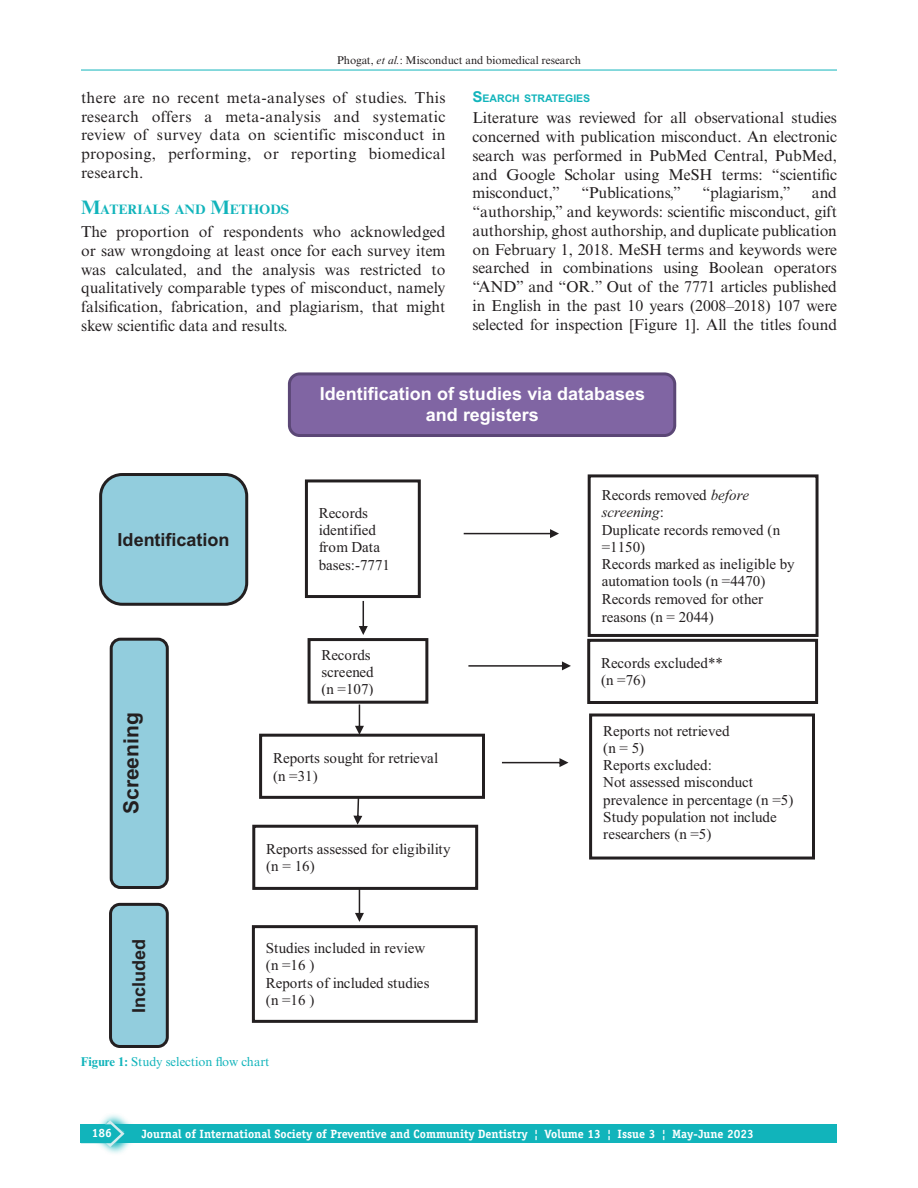
<style>
.page{position:relative;width:918px;height:1188px;background:#fff}
.page>*{position:absolute;margin:0;border:0;box-sizing:border-box;transform-origin:0 0}
.t1{font:700 21px "Arial";color:#231f20}
.t2{font:700 18px/20.7px "Arial";color:#fff;text-align:center}
.t3{font:700 18px "Arial";color:#231f20}
.t4{font:15.75px/18.8px "Times New Roman MT Std";letter-spacing:-.005em;color:#231f20;text-align:justify}
.t5{font:15px/17.2px "Times New Roman";color:#231f20}
.t6{font:700 13.65px "Times New Roman MT Std";color:#11b4bb}
.t7{font:12.75px "Times New Roman MT Std";color:#11b4bb}
.t8{font:700 12px "Officina Serif Std";color:#fff}
.t9{font:11.25px "Times New Roman MT Std";color:#231f20}
.t10{font:700 10.5px "Arial MT Std";color:#11b4bb}
.s1{font-style:italic}
.s2{font-size:19.5px}
.s3{font-size:15px}
.s4{font-weight:700}
</style>
<div class="page">
<div style="left:81px;top:1124px;width:756px;height:19px;background:#11b4bb"></div>
<svg style="left:102px;top:1114px;width:29px;height:40px"></svg>
<svg style="left:81px;top:1120px;width:44px;height:27px"></svg>
<hr style="left:81px;top:70px;width:756px;height:1px;background:#11b4bb">
<div style="left:289px;top:374px;width:386px;height:62px;background:#8065a3;border-radius:10px"></div>
<div style="left:288px;top:372px;width:388px;height:65px;border:3px solid #5b4776;border-radius:10px"></div>
<div style="left:101px;top:475px;width:146px;height:129px;background:#92cddd;border-radius:22px"></div>
<div style="left:99px;top:473px;width:149px;height:133px;border:3px solid #231f20;border-radius:22px"></div>
<svg style="left:464px;top:529px;width:95px;height:9px"></svg>
<svg style="left:468px;top:661px;width:103px;height:9px"></svg>
<div style="left:308px;top:638px;width:120px;height:66px;border:3px solid #231f20"></div>
<div style="left:587px;top:639px;width:231px;height:65px;border:3px solid #231f20"></div>
<svg style="left:355px;top:705px;width:9px;height:29px"></svg>
<div style="left:259px;top:734px;width:226px;height:65px;border:3px solid #231f20"></div>
<svg style="left:502px;top:758px;width:66px;height:9px"></svg>
<div style="left:589px;top:714px;width:226px;height:146px;border:3px solid #231f20"></div>
<div style="left:111px;top:639px;width:56px;height:249px;background:#92cddd;border-radius:9px"></div>
<div style="left:110px;top:638px;width:59px;height:251px;border:3px solid #231f20;border-radius:9px"></div>
<div style="left:252px;top:825px;width:226px;height:65px;border:3px solid #231f20"></div>
<div style="left:252px;top:925px;width:226px;height:98px;border:3px solid #231f20"></div>
<div style="left:111px;top:904px;width:56px;height:142px;background:#92cddd;border-radius:9px"></div>
<div style="left:109px;top:903px;width:60px;height:145px;border:3px solid #231f20;border-radius:9px"></div>
<div style="left:588px;top:474px;width:231px;height:163px;border:3px solid #231f20"></div>
<div style="left:305px;top:479px;width:116px;height:119px;border:3px solid #231f20"></div>
<svg style="left:359px;top:601px;width:9px;height:34px"></svg>
<svg style="left:355px;top:889px;width:9px;height:33px"></svg>
<svg style="left:353px;top:797px;width:9px;height:28px"></svg>
<p class="t9" style="left:337px;top:54px;width:245px">Phogat, <span class="s1">et al.</span>: Misconduct and biomedical research</p>
<p class="t4" style="left:81px;top:88px;width:366px">there are no recent meta-analyses of studies. This research offers a meta-analysis and systematic review of survey data on scientific misconduct in proposing, performing, or reporting biomedical research.</p>
<p class="t6" style="left:81px;top:201px;width:210px"><span class="s2">M</span>ATERIALS AND <span class="s2">M</span>ETHODS</p>
<p class="t4" style="left:81px;top:222px;width:366px">The proportion of respondents who acknowledged or saw wrongdoing at least once for each survey item was calculated, and the analysis was restricted to qualitatively comparable types of misconduct, namely falsification, fabrication, and plagiarism, that might skew scientific data and results.</p>
<p class="t10" style="left:472px;top:93px;width:118px"><span class="s3">S</span>EARCH STRATEGIES</p>
<p class="t4" style="left:472px;top:109px;width:366px">Literature was reviewed for all observational studies concerned with publication misconduct. An electronic search was performed in PubMed Central, PubMed, and Google Scholar using MeSH terms: “scientific misconduct,”</p>
<p class="t4" style="left:581px;top:184px;width:101px">“Publications,”</p>
<p class="t4" style="left:702px;top:184px;width:90px">“plagiarism,”</p>
<p class="t4" style="left:472px;top:184px;width:366px;text-indent:339px">and “authorship,” and keywords: scientific misconduct, gift authorship, ghost authorship, and duplicate publication on February 1, 2018. MeSH terms and keywords were searched in combinations using Boolean operators “AND” and “OR.” Out of the 7771 articles published in English in the past 10 years (2008–2018) 107 were selected for inspection [Figure 1]. All the titles found</p>
<p class="t3" style="left:118px;top:528px;width:114px">Identification</p>
<h1 class="t1" style="left:117px;top:814px;width:103px;rotate:-90deg">Screening</h1>
<p class="t3" style="left:127px;top:1013px;width:75px;rotate:-90deg">Included</p>
<p class="t2" style="left:320px;top:384px;width:327px">Identification of studies via databases and registers</p>
<p class="t5" style="left:319px;top:506px;width:73px">Records identified from Data bases:-7771</p>
<p class="t5" style="left:602px;top:488px;width:195px">Records removed <span class="s1">before screening</span>:<br>Duplicate records removed (n =1150)<br>Records marked as ineligible by automation tools (n =4470)<br>Records removed for other reasons (n = 2044)</p>
<p class="t5" style="left:321px;top:648px;width:54px">Records screened (n =107)</p>
<p class="t5" style="left:601px;top:655px;width:123px">Records excluded** (n =76)</p>
<p class="t5" style="left:273px;top:750px;width:167px;line-height:18px">Reports sought for retrieval (n =31)</p>
<p class="t5" style="left:266px;top:842px;width:186px">Reports assessed for eligibility (n = 16)</p>
<p class="t5" style="left:266px;top:941px;width:165px">Studies included in review (n =16 )<br>Reports of included studies (n =16 )</p>
<p class="t5" style="left:603px;top:723px;width:192px">Reports not retrieved<br>(n =5)<br>Reports excluded:<br>Not assessed misconduct prevalence in percentage (n =5)<br>Study population not include researchers (n =5)</p>
<p class="t7" style="left:81px;top:1054px;width:190px"><span class="s4">Figure 1:</span> Study selection flow chart</p>
<p class="t8" style="left:92px;top:1126px;width:22px">186</p>
<p class="t8" style="left:142px;top:1126px;width:614px">Journal of International Society of Preventive and Community Dentistry ¦ Volume 13 ¦ Issue 3 ¦ May-June 2023</p>
</div>
